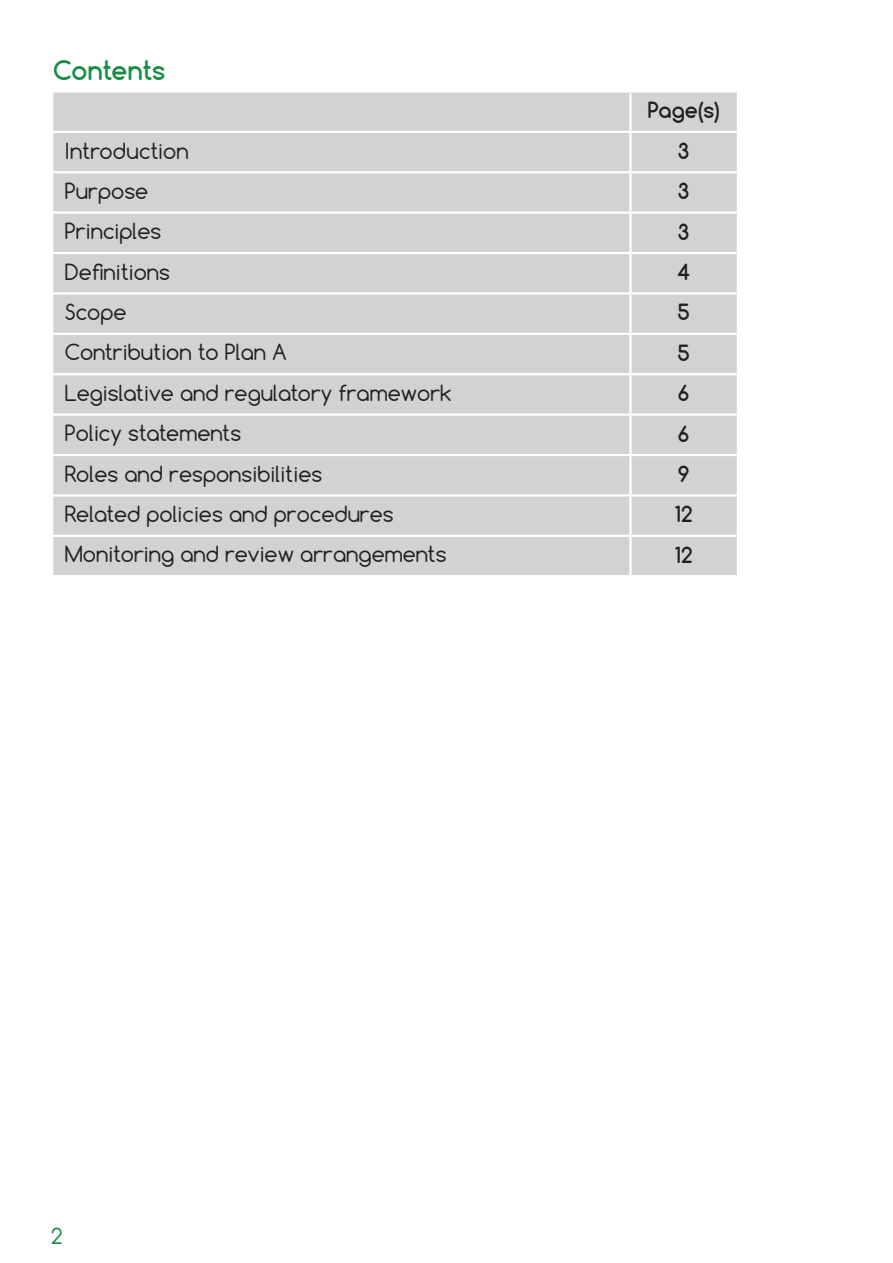
<style>
.page{position:relative;width:893px;height:1263px;background:#fff}
.page>*{position:absolute;margin:0;border:0;box-sizing:border-box;transform-origin:0 0}
.t1{font:700 25.5px "Comfortaa";letter-spacing:-.01em;color:#158e44}
.t2{font:21px "Comfortaa";color:#231f20}
.t3{font:700 21px "Comfortaa";letter-spacing:.01em;color:#231f20}
.t4{font:21px "Comfortaa";color:#158e44}
</style>
<div class="page">
<div style="left:53px;top:93px;width:684px;height:482px;background:#d1d2d4"></div>
<hr style="left:629px;top:93px;width:3px;height:38px;background:#fff">
<hr style="left:51px;top:131px;width:579px;height:2px;background:#fff">
<hr style="left:630px;top:131px;width:107px;height:2px;background:#fff">
<hr style="left:629px;top:133px;width:3px;height:38px;background:#fff">
<hr style="left:51px;top:171px;width:579px;height:2px;background:#fff">
<hr style="left:630px;top:171px;width:107px;height:2px;background:#fff">
<hr style="left:629px;top:173px;width:3px;height:38px;background:#fff">
<hr style="left:51px;top:211px;width:579px;height:3px;background:#fff">
<hr style="left:630px;top:211px;width:107px;height:3px;background:#fff">
<hr style="left:629px;top:214px;width:3px;height:38px;background:#fff">
<hr style="left:51px;top:252px;width:579px;height:2px;background:#fff">
<hr style="left:630px;top:252px;width:107px;height:2px;background:#fff">
<hr style="left:629px;top:254px;width:3px;height:38px;background:#fff">
<hr style="left:51px;top:292px;width:579px;height:3px;background:#fff">
<hr style="left:630px;top:292px;width:107px;height:3px;background:#fff">
<hr style="left:629px;top:295px;width:3px;height:38px;background:#fff">
<hr style="left:51px;top:333px;width:579px;height:2px;background:#fff">
<hr style="left:630px;top:333px;width:107px;height:2px;background:#fff">
<hr style="left:629px;top:335px;width:3px;height:38px;background:#fff">
<hr style="left:51px;top:373px;width:579px;height:2px;background:#fff">
<hr style="left:630px;top:373px;width:107px;height:2px;background:#fff">
<hr style="left:629px;top:375px;width:3px;height:38px;background:#fff">
<hr style="left:51px;top:413px;width:579px;height:3px;background:#fff">
<hr style="left:630px;top:413px;width:107px;height:3px;background:#fff">
<hr style="left:629px;top:416px;width:3px;height:38px;background:#fff">
<hr style="left:51px;top:454px;width:579px;height:2px;background:#fff">
<hr style="left:630px;top:454px;width:107px;height:2px;background:#fff">
<hr style="left:629px;top:456px;width:3px;height:38px;background:#fff">
<hr style="left:51px;top:494px;width:579px;height:2px;background:#fff">
<hr style="left:630px;top:494px;width:107px;height:2px;background:#fff">
<hr style="left:629px;top:496px;width:3px;height:39px;background:#fff">
<hr style="left:51px;top:535px;width:579px;height:2px;background:#fff">
<hr style="left:630px;top:535px;width:107px;height:2px;background:#fff">
<hr style="left:629px;top:537px;width:3px;height:38px;background:#fff">
<p class="t1" style="left:53px;top:54px;width:114px">Contents</p>
<p class="t3" style="left:648px;top:97px;width:73px">Page(s)</p>
<p class="t2" style="left:65px;top:137px;width:125px">Introduction</p>
<p class="t3" style="left:678px;top:137px;width:13px">3</p>
<p class="t2" style="left:65px;top:178px;width:85px">Purpose</p>
<p class="t3" style="left:678px;top:178px;width:13px">3</p>
<p class="t2" style="left:65px;top:218px;width:98px">Principles</p>
<p class="t3" style="left:678px;top:218px;width:13px">3</p>
<p class="t2" style="left:65px;top:258px;width:107px">Definitions</p>
<p class="t3" style="left:677px;top:259px;width:15px">4</p>
<p class="t2" style="left:65px;top:299px;width:63px">Scope</p>
<p class="t3" style="left:677px;top:299px;width:14px">5</p>
<p class="t2" style="left:65px;top:339px;width:224px">Contribution to Plan A</p>
<p class="t3" style="left:677px;top:339px;width:14px">5</p>
<p class="t2" style="left:65px;top:380px;width:388px">Legislative and regulatory framework</p>
<p class="t3" style="left:678px;top:380px;width:13px">6</p>
<p class="t2" style="left:65px;top:420px;width:178px">Policy statements</p>
<p class="t3" style="left:678px;top:420px;width:13px">6</p>
<p class="t2" style="left:65px;top:460px;width:259px">Roles and responsibilities</p>
<p class="t3" style="left:678px;top:461px;width:13px">9</p>
<p class="t2" style="left:65px;top:501px;width:330px">Related policies and procedures</p>
<p class="t3" style="left:675px;top:501px;width:19px">12</p>
<p class="t2" style="left:65px;top:541px;width:383px">Monitoring and review arrangements</p>
<p class="t3" style="left:675px;top:541px;width:19px">12</p>
<p class="t4" style="left:51px;top:1222px;width:13px">2</p>
</div>
